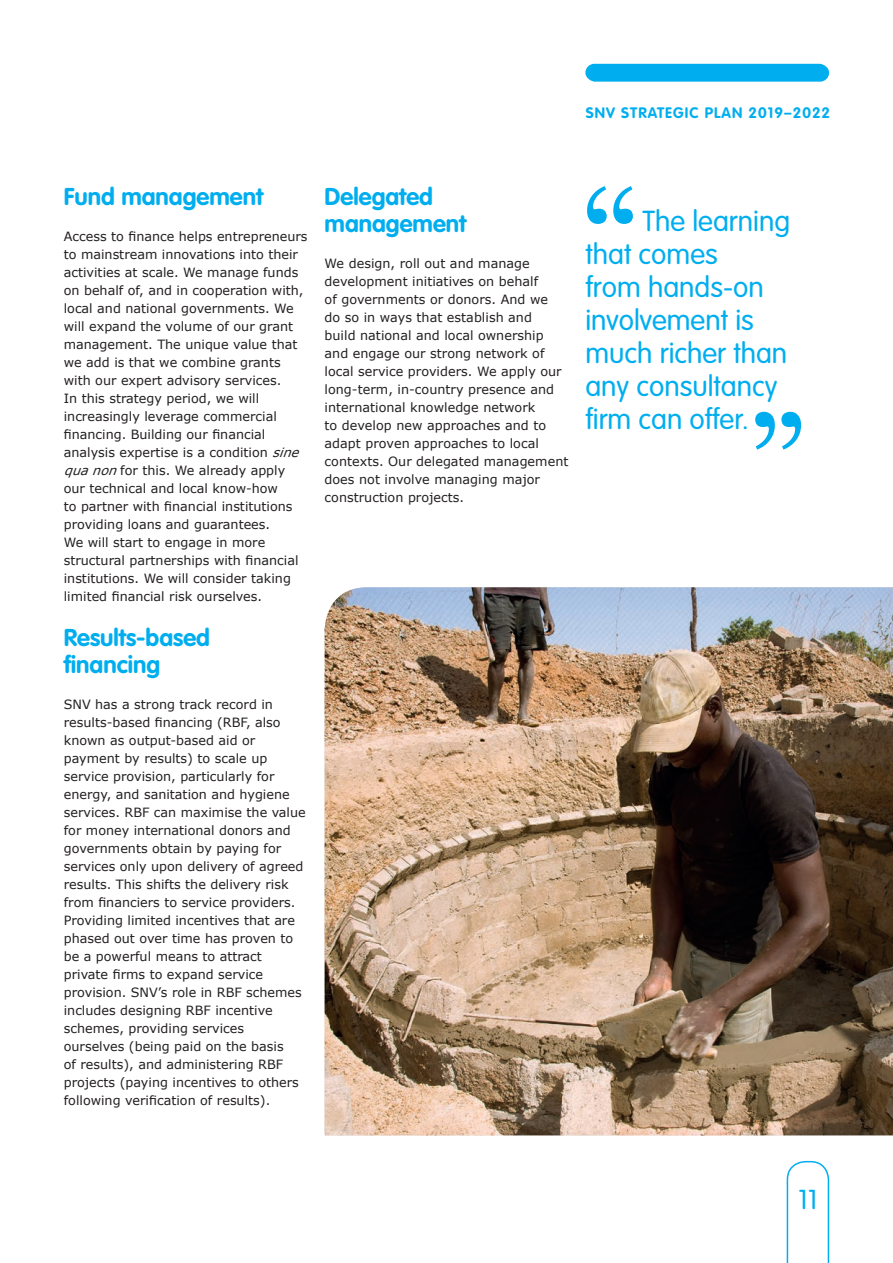
<style>
.page{position:relative;width:893px;height:1263px;background:#fff}
.page>*{position:absolute;margin:0;border:0;box-sizing:border-box;transform-origin:0 0}
.t1{font:150px "Aldine 401 BT Roman A";color:#00aeef}
.t2{font:300 28.5px/33px "VAG Rounded";color:#00aeef}
.t3{font:300 27px "VAG Rounded";color:#00aeef}
.t4{font:700 24px/27px "VAG Rounded";color:#00aeef}
.t5{font:700 15px "VAG Rounded";letter-spacing:.07em;color:#00aeef}
.t6{font:12.75px/18px "Verdana";color:#231f20}
.s1{font-style:italic}
</style>
<div class="page">
<img style="left:325px;top:587px;width:568px;height:548px">
<svg style="left:787px;top:1161px;width:42px;height:102px"></svg>
<svg style="left:585px;top:64px;width:244px;height:18px;background:#09b1ef"></svg>
<p class="t5" style="left:586px;top:104px;width:246px">SNV STRATEGIC PLAN 2019–2022</p>
<p class="t4" style="left:64px;top:184px;width:201px">Fund management</p>
<p class="t6" style="left:64px;top:227px;width:245px">Access to finance helps entrepreneurs to mainstream innovations into their activities at scale. We manage funds on behalf of, and in cooperation with, local and national governments. We will expand the volume of our grant management. The unique value that we add is that we combine grants with our expert advisory services.<br>In this strategy period, we will increasingly leverage commercial financing. Building our financial analysis expertise is a condition <span class="s1">sine quanon</span>for this. We already apply our technical and local know-how<br>to partner with financial institutions providing loans and guarantees.<br>We will start to engage in more structural partnerships with financial institutions. We will consider taking limited financial risk ourselves.</p>
<p class="t4" style="left:64px;top:625px;width:148px">Results-based financing</p>
<p class="t6" style="left:64px;top:695px;width:211px">SNV has a strong track record in</p>
<p class="t6" style="left:64px;top:713px;width:218px">results-based financing (RBF, also</p>
<p class="t6" style="left:64px;top:731px;width:193px">known as output-based aid or</p>
<p class="t6" style="left:64px;top:749px;width:205px">payment by results) to scale up</p>
<p class="t6" style="left:64px;top:767px;width:244px">service provision, particularly for energy, and sanitation and hygiene services. RBF can maximise the value for money international donors and governments obtain by paying for services only upon delivery of agreed results. This shifts the delivery risk from financiers to service providers.<br>Providing limited incentives that are phased out over time has proven to</p>
<p class="t6" style="left:64px;top:947px;width:200px">be a powerful means to attract</p>
<p class="t6" style="left:64px;top:965px;width:240px">private firms to expand service provision. SNV’s role in RBF schemes includes designing RBF incentive schemes, providing services ourselves (being paid on the basis<br>of results), and administering RBF projects (paying incentives to others following verification of results).</p>
<p class="t4" style="left:325px;top:184px;width:143px">Delegated management</p>
<p class="t6" style="left:325px;top:254px;width:207px">We design, roll out and manage</p>
<p class="t6" style="left:325px;top:272px;width:245px">development initiatives on behalf<br>of governments or donors. And we<br>do so in ways that establish and<br>build national and local ownership and engage our strong network of local service providers. We apply our long-term, in-country presence and international knowledge network<br>to develop new approaches and to adapt proven approaches to local contexts. Our delegated management does not involve managing major construction projects.</p>
<p class="t1" style="left:579px;top:146px;width:64px">“</p>
<p class="t2" style="left:585px;top:205px;width:206px;text-indent:57px">The learning that comes<br>from hands-on involvement is</p>
<p class="t2" style="left:585px;top:337px;width:203px">much richer than any consultancy</p>
<p class="t2" style="left:585px;top:403px;width:165px">firm can offer.</p>
<p class="t1" style="left:809px;top:490px;width:64px;rotate:-180deg">“</p>
<p class="t3" style="left:799px;top:1184px;width:21px">11</p>
</div>
